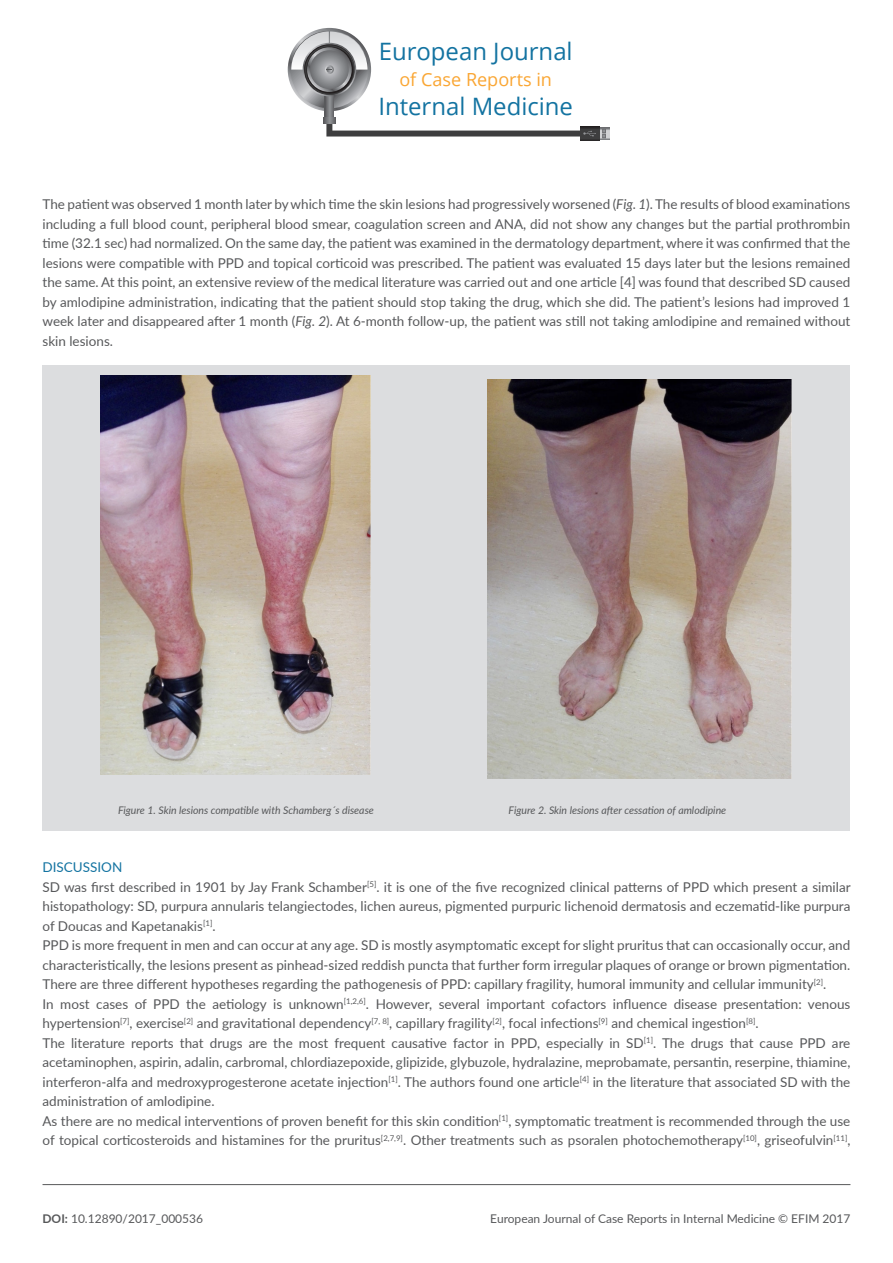
<style>
.page{position:relative;width:893px;height:1263px;background:#fff}
.page>*{position:absolute;margin:0;border:0;box-sizing:border-box;transform-origin:0 0}
.t1{font:24px "Open Sans";color:#1373a1}
.t2{font:18px "Open Sans";color:#faa633}
.TESTO_ARTICOLO{font:13.5px/19.5px "Lato";color:#57585a;text-align:justify}
.TESTO_ARTICOLO-2{font:13.5px "Lato";color:#1373a1}
.t3{font:12px "Lato";color:#57585a}
.DIDASCALIA{font:italic 10.5px "Lato";color:#57585a}
.s1{font-style:italic}
.s2{font-weight:700}
</style>
<div class="page">
<svg style="left:288px;top:28px;width:83px;height:83px"></svg>
<svg style="left:291px;top:31px;width:77px;height:77px"></svg>
<svg style="left:325px;top:96px;width:9px;height:21px"></svg>
<svg style="left:303px;top:43px;width:53px;height:53px"></svg>
<svg style="left:304px;top:44px;width:51px;height:51px"></svg>
<svg style="left:307px;top:47px;width:45px;height:45px"></svg>
<svg style="left:310px;top:50px;width:39px;height:39px"></svg>
<svg style="left:291px;top:31px;width:76px;height:43px"></svg>
<svg style="left:600px;top:128px;width:10px;height:11px"></svg>
<svg style="left:603px;top:129px;width:2px;height:9px"></svg>
<svg style="left:580px;top:126px;width:20px;height:15px"></svg>
<svg style="left:323px;top:117px;width:273px;height:20px"></svg>
<hr style="left:43px;top:1184px;width:807px;height:1px;background:#57585a">
<div style="left:43px;top:365px;width:807px;height:465px;background:#dcdddf"></div>
<img style="left:101px;top:376px;width:270px;height:399px">
<img style="left:488px;top:379px;width:303px;height:399px">
<h1 class="t1" style="left:379px;top:35px;width:196px">European Journal</h1>
<h2 class="t2" style="left:399px;top:67px;width:154px">of Case Reports in</h2>
<h1 class="t1" style="left:378px;top:89px;width:196px">Internal Medicine</h1>
<p class="TESTO_ARTICOLO" style="left:43px;top:194px;width:809px">The patient was observed 1 month later by which time the skin lesions had progressively worsened (<span class="s1">Fig. 1</span>). The results of blood examinations including a full blood count, peripheral blood smear, coagulation screen and ANA, did not show any changes but the partial prothrombin time (32.1 sec) had normalized. On the same day, the patient was examined in the dermatology department, where it was confirmed that the lesions were compatible with PPD and topical corticoid was prescribed. The patient was evaluated 15 days later but the lesions remained the same. At this point, an extensive review of the medical literature was carried out and one article [4] was found that described SD caused by amlodipine administration, indicating that the patient should stop taking the drug, which she did. The patient’s lesions had improved 1 week later and disappeared after 1 month (<span class="s1">Fig. 2</span>). At 6-month follow-up, the patient was still not taking amlodipine and remained without skin lesions.</p>
<p class="DIDASCALIA" style="left:118px;top:802px;width:257px">Figure 1. Skin lesions compatible with Schamberg´s disease</p>
<p class="DIDASCALIA" style="left:509px;top:802px;width:219px">Figure 2. Skin lesions after cessation of amlodipine</p>
<p class="TESTO_ARTICOLO-2" style="left:43px;top:858px;width:81px">DISCUSSION</p>
<p class="TESTO_ARTICOLO" style="left:43px;top:876px;width:810px">SD was first described in 1901 by Jay Frank Schamber<sup>[5]</sup>. it is one of the five recognized clinical patterns of PPD which present a similar histopathology: SD, purpura annularis telangiectodes, lichen aureus, pigmented purpuric lichenoid dermatosis and eczematid-like purpura of Doucas and Kapetanakis<sup>[1]</sup>.</p>
<p class="TESTO_ARTICOLO" style="left:43px;top:935px;width:809px">PPD is more frequent in men and can occur at any age. SD is mostly asymptomatic except for slight pruritus that can occasionally occur, and characteristically, the lesions present as pinhead-sized reddish puncta that further form irregular plaques of orange or brown pigmentation.</p>
<p class="TESTO_ARTICOLO" style="left:43px;top:974px;width:785px">There are three different hypotheses regarding the pathogenesis of PPD: capillary fragility, humoral immunity and cellular immunity<sup>[2]</sup>.</p>
<p class="TESTO_ARTICOLO" style="left:43px;top:993px;width:809px">In most cases of PPD the aetiology is unknown<sup>[1,2,6]</sup>. However, several important cofactors influence disease presentation: venous hypertension<sup>[7]</sup>, exercise<sup>[2]</sup> and gravitational dependency<sup>[7,</sup> <sup>8]</sup>, capillary fragility<sup>[2]</sup>, focal infections<sup>[9]</sup> and chemical ingestion<sup>[8]</sup>.</p>
<p class="TESTO_ARTICOLO" style="left:43px;top:1032px;width:809px">The literature reports that drugs are the most frequent causative factor in PPD, especially in SD<sup>[1]</sup>. The drugs that cause PPD are acetaminophen, aspirin, adalin, carbromal, chlordiazepoxide, glipizide, glybuzole, hydralazine, meprobamate, persantin, reserpine, thiamine, interferon-alfa and medroxyprogesterone acetate injection<sup>[1]</sup>. The authors found one article<sup>[4]</sup> in the literature that associated SD with the administration of amlodipine.</p>
<p class="TESTO_ARTICOLO" style="left:43px;top:1110px;width:809px">As there are no medical interventions of proven benefit for this skin condition<sup>[1]</sup>, symptomatic treatment is recommended through the use of topical corticosteroids and histamines for the pruritus<sup>[2,7,9]</sup>. Other treatments such as psoralen photochemotherapy<sup>[10]</sup>, griseofulvin<sup>[11]</sup>,</p>
<p class="t3" style="left:43px;top:1210px;width:162px"><span class="s2">DOI:</span> 10.12890/2017_000536</p>
<p class="t3" style="left:490px;top:1210px;width:362px">European Journal of Case Reports in Internal Medicine © EFIM 2017</p>
</div>
